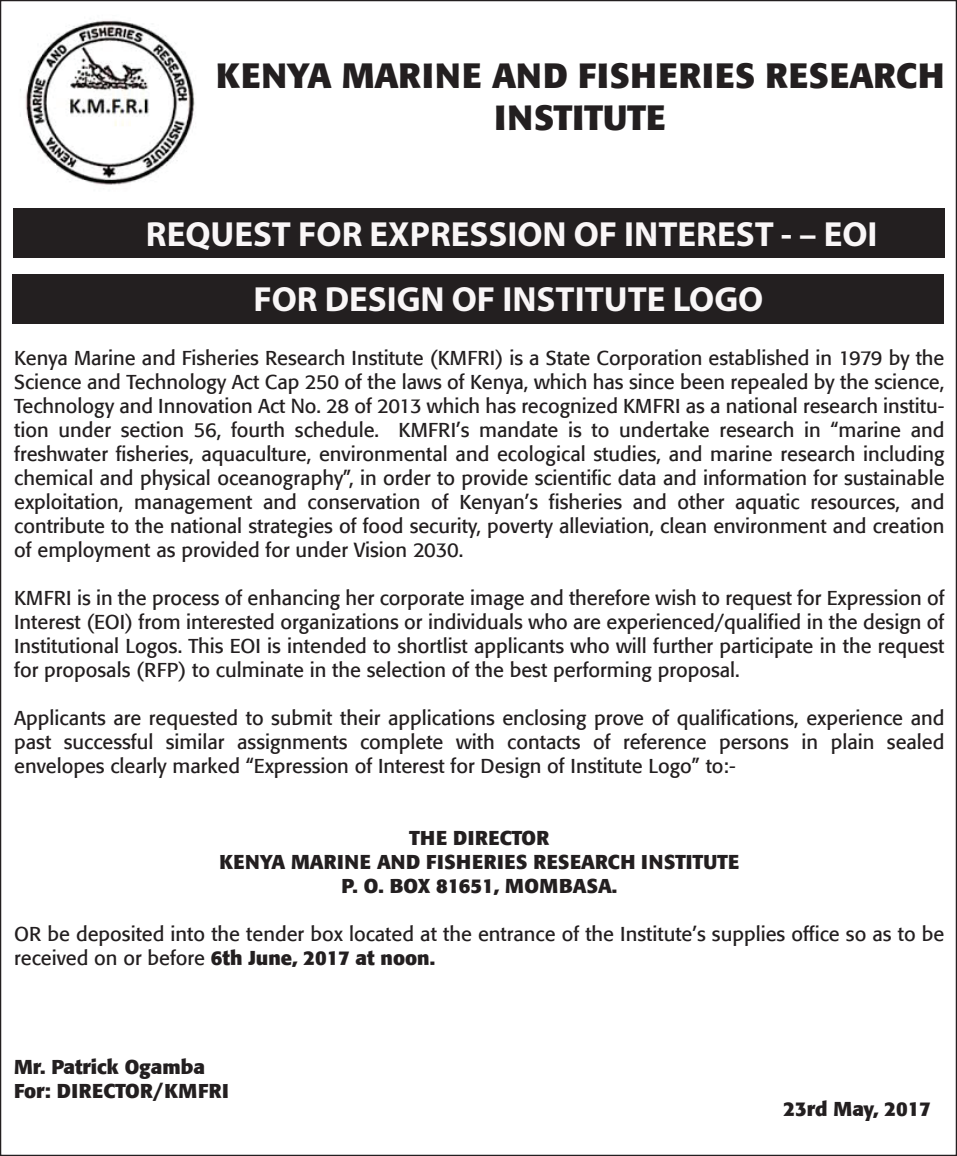
<style>
.page{position:relative;width:957px;height:1156px;background:#fff}
.page>*{position:absolute;margin:0;border:0;box-sizing:border-box;transform-origin:0 0}
.t1{font:700 35px "Myriad Pro";color:#f9f6f7}
.t2{font:700 35px/42px "Formata";letter-spacing:.02em;color:#231f20;text-align:center}
.t3{font:20px/24px "Formata";color:#231f20;text-align:justify}
.t4{font:700 20px/24px "Formata";color:#231f20}
.s1{font-weight:700}
</style>
<div class="page">
<img style="left:20px;top:20px;width:175px;height:165px">
<div style="left:13px;top:209px;width:932px;height:49px;background:#231f20"></div>
<div style="left:12px;top:274px;width:932px;height:49px;background:#231f20"></div>
<h1 class="t2" style="left:216px;top:54px;width:729px">KENYA MARINE AND FISHERIES RESEARCH<br>INSTITUTE</h1>
<h1 class="t1" style="left:146px;top:211px;width:733px">REQUEST FOR EXPRESSION OF INTEREST - – EOI</h1>
<h1 class="t1" style="left:253px;top:276px;width:511px">FOR DESIGN OF INSTITUTE LOGO</h1>
<p class="t3" style="left:14px;top:345px;width:932px">Kenya Marine and Fisheries Research Institute (KMFRI) is a State Corporation established in 1979 by the Science and Technology Act Cap 250 of the laws of Kenya, which has since been repealed by the science, Technology and Innovation Act No. 28 of 2013 which has recognized KMFRI as a national research institu&shy;tion under section 56, fourth schedule. KMFRI’s mandate is to undertake research in “marine and freshwater fisheries, aquaculture, environmental and ecological studies, and marine research including chemical and physical oceanography”, in order to provide scientific data and information for sustainable exploitation, management and conservation of Kenyan’s fisheries and other aquatic resources, and contribute to the national strategies of food security, poverty alleviation, clean environment and creation of employment as provided for under Vision 2030.</p>
<p class="t3" style="left:14px;top:585px;width:932px">KMFRI is in the process of enhancing her corporate image and therefore wish to request for Expression of Interest (EOI) from interested organizations or individuals who are experienced/qualified in the design of Institutional Logos. This EOI is intended to shortlist applicants who will further participate in the request for proposals (RFP) to culminate in the selection of the best performing proposal.</p>
<p class="t3" style="left:14px;top:705px;width:931px">Applicants are requested to submit their applications enclosing prove of qualifications, experience and past successful similar assignments complete with contacts of reference persons in plain sealed envelopes clearly marked “Expression of Interest for Design of Institute Logo” to:-</p>
<p class="t4" style="left:219px;top:825px;width:521px;text-align:center">THE DIRECTOR<br>KENYA MARINE AND FISHERIES RESEARCH INSTITUTE<br>P. O. BOX 81651, MOMBASA.</p>
<p class="t3" style="left:14px;top:921px;width:931px">OR be deposited into the tender box located at the entrance of the Institute’s supplies office so as to be received on or before <span class="s1">6th June, 2017 at noon.</span></p>
<p class="t4" style="left:14px;top:1054px;width:216px">Mr. Patrick Ogamba<br>For: DIRECTOR/KMFRI</p>
<p class="t4" style="left:783px;top:1096px;width:149px">23rd May, 2017</p>
</div>
